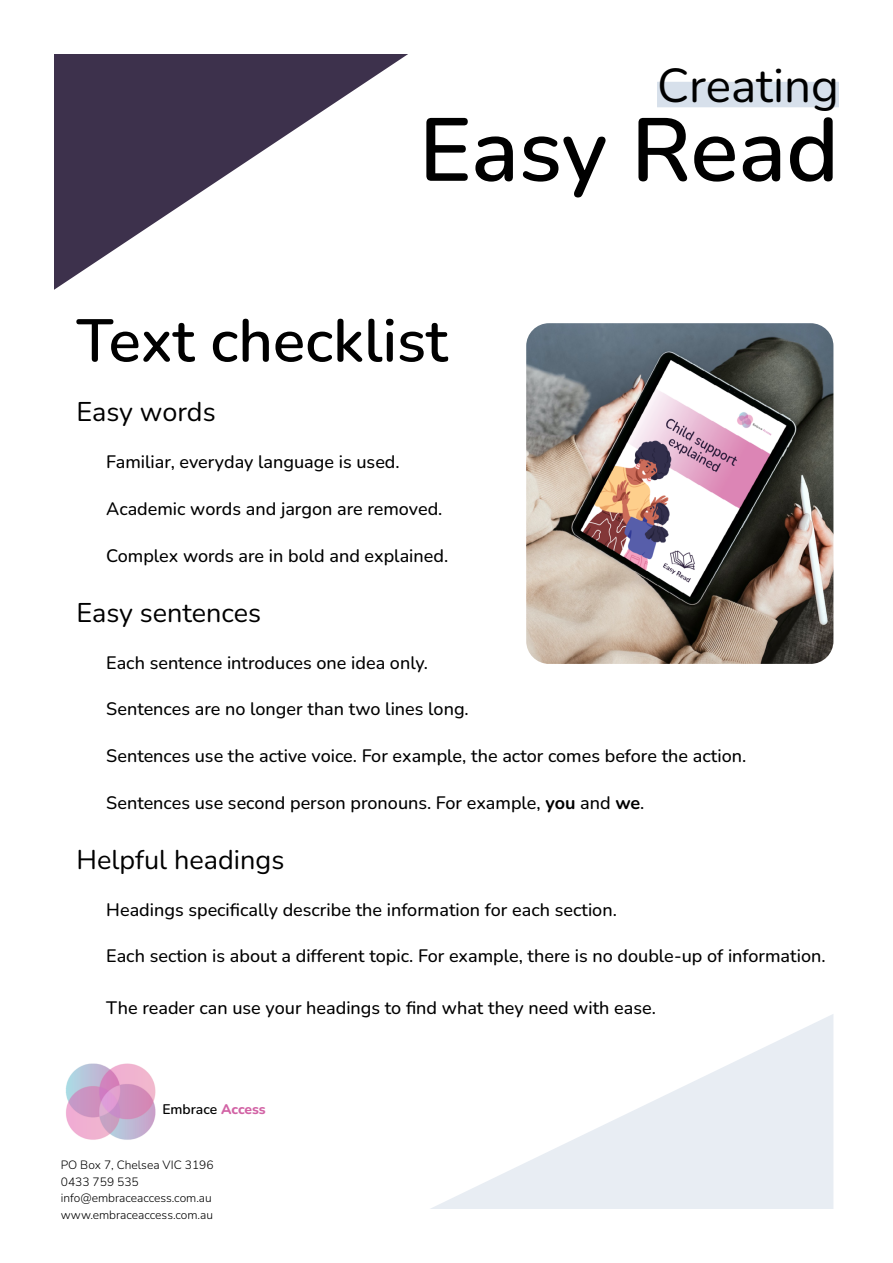
<style>
.page{position:relative;width:893px;height:1263px;background:#fff}
.page>*{position:absolute;margin:0;border:0;box-sizing:border-box;transform-origin:0 0}
.t1{font:600 89.25px "Nunito";letter-spacing:-.005em;color:#000}
.Subheading_flyer{font:600 60px "Nunito";color:#000}
.t2{font:47.55px "Nunito";color:#000}
.Subheading_flyer-2{font:27px "Nunito";color:#000}
.Flyer_body_text_12pt_INDENT{font:500 18px "Nunito";color:#000}
.t3{font:600 13.95px "Nunito";color:#000}
.t4{font:300 12px/16.5px "Nunito";color:#000}
.s1{font-weight:700}
.s2{font-weight:800;color:#d263a5}
</style>
<div class="page">
<svg style="left:430px;top:1014px;width:403px;height:195px;fill:#f0f3f7"></svg>
<svg style="left:54px;top:54px;width:354px;height:236px"></svg>
<div style="left:657px;top:82px;width:182px;height:25px;background:#d7e0eb"></div>
<img style="left:65px;top:1063px;width:91px;height:77px">
<img style="left:526px;top:323px;width:307px;height:341px">
<h3 class="t2" style="left:657px;top:52px;width:183px">Creating</h3>
<h1 class="t1" style="left:419px;top:87px;width:421px">Easy Read</h1>
<p class="Subheading_flyer" style="left:77px;top:298px;width:373px">Text checklist</p>
<p class="Subheading_flyer-2" style="left:77px;top:393px;width:141px">Easy words</p>
<p class="Flyer_body_text_12pt_INDENT" style="left:106px;top:449px;width:295px">Familiar, everyday language is used.</p>
<p class="Flyer_body_text_12pt_INDENT" style="left:106px;top:496px;width:338px">Academic words and jargon are removed.</p>
<p class="Flyer_body_text_12pt_INDENT" style="left:106px;top:543px;width:343px">Complex words are in bold and explained.</p>
<p class="Subheading_flyer-2" style="left:77px;top:593px;width:186px">Easy sentences</p>
<p class="Flyer_body_text_12pt_INDENT" style="left:106px;top:650px;width:323px">Each sentence introduces one idea only.</p>
<p class="Flyer_body_text_12pt_INDENT" style="left:106px;top:696px;width:364px">Sentences are no longer than two lines long.</p>
<p class="Flyer_body_text_12pt_INDENT" style="left:106px;top:743px;width:641px">Sentences use the active voice. For example, the actor comes before the action.</p>
<p class="Flyer_body_text_12pt_INDENT" style="left:106px;top:790px;width:540px">Sentences use second person pronouns. For example, <span class="s1">you</span> and <span class="s1">we</span>.</p>
<p class="Subheading_flyer-2" style="left:77px;top:840px;width:209px">Helpful headings</p>
<p class="Flyer_body_text_12pt_INDENT" style="left:106px;top:897px;width:512px">Headings specifically describe the information for each section.</p>
<p class="Flyer_body_text_12pt_INDENT" style="left:106px;top:943px;width:721px">Each section is about a different topic. For example, there is no double-up of information.</p>
<p class="Flyer_body_text_12pt_INDENT" style="left:106px;top:995px;width:551px">The reader can use your headings to find what they need with ease.</p>
<p class="t3" style="left:162px;top:1100px;width:105px">Embrace <span class="s2">Access</span></p>
<p class="t4" style="left:61px;top:1156px;width:154px">PO Box 7, Chelsea VIC 3196<br>0433 759 535 info@embraceaccess.com.au www.embraceaccess.com.au</p>
</div>
